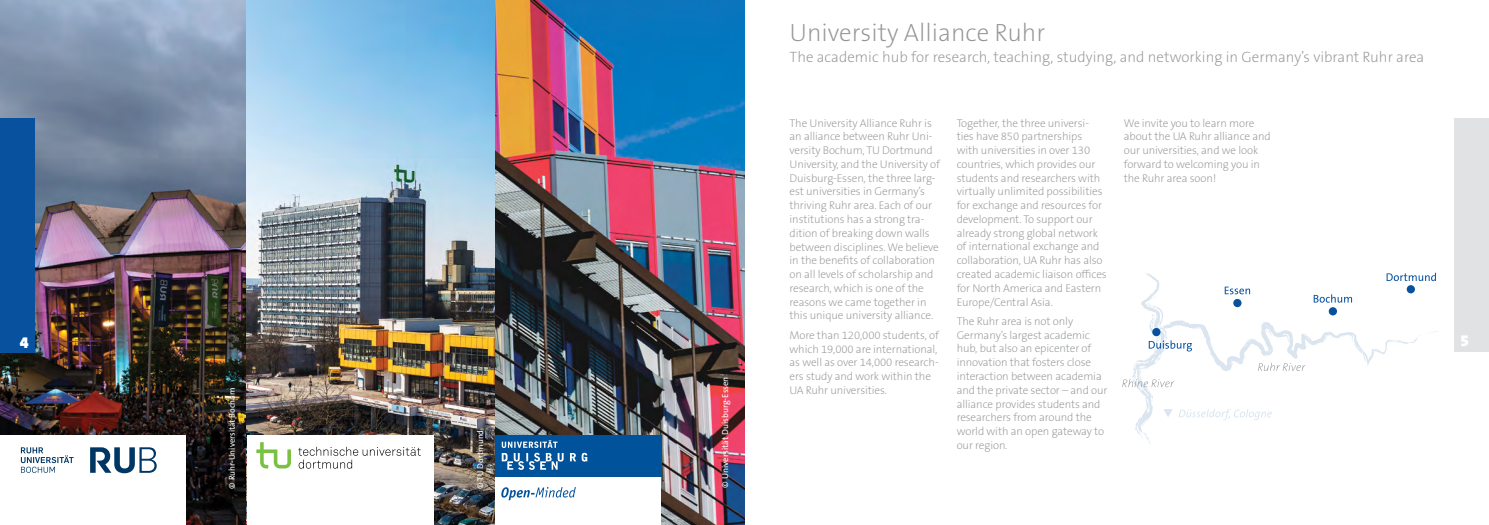
<style>
.page{position:relative;width:1489px;height:525px;background:#fff}
.page>*{position:absolute;margin:0;border:0;box-sizing:border-box;transform-origin:0 0}
.t1{font:200 25px "The Sans B W2";color:#939598}
.t2{font:900 16.25px "The Sans B W9";color:#fff}
.t3{font:200 15px "The Sans B W2";color:#939598}
.t4{font:200 11.25px/13.8px "The Sans B W2";letter-spacing:-.01em;color:#939598}
.t5{font:8.75px "The Sans B W5 Plain";color:#fff}
.t6{font:8.5px "The Sans B W5 Plain";color:#fff}
</style>
<div class="page">
<svg style="left:1122px;top:272px;width:316px;height:172px"></svg>
<img style="left:0;top:0;width:744px;height:524px">
<div style="left:0;top:435px;width:185px;height:89px;background:#fff"></div>
<svg style="left:90px;top:447px;width:67px;height:26px"></svg>
<svg style="left:21px;top:447px;width:53px;height:25px"></svg>
<div style="left:247px;top:435px;width:186px;height:89px;background:#fff"></div>
<svg style="left:256px;top:442px;width:35px;height:26px"></svg>
<svg style="left:298px;top:446px;width:123px;height:22px"></svg>
<div style="left:495px;top:435px;width:166px;height:89px;background:#fff"></div>
<svg style="left:501px;top:487px;width:75px;height:13px"></svg>
<div style="left:495px;top:435px;width:166px;height:42px;background:#00539b"></div>
<svg style="left:501px;top:440px;width:86px;height:29px"></svg>
<div style="left:0;top:118px;width:34px;height:234px;background:#07519f"></div>
<div style="left:1454px;top:118px;width:34px;height:234px;background:#e1e2e3"></div>
<h1 class="t1" style="left:789px;top:17px;width:257px">University Alliance Ruhr</h1>
<h3 class="t3" style="left:789px;top:48px;width:636px">The academic hub for research, teaching, studying, and networking in Germany’s vibrant Ruhr area</h3>
<p class="t4" style="left:1123px;top:116px;width:148px">We invite you to learn more about the UA Ruhr alliance and our universities, and we look forward to welcoming you in the Ruhr area soon!</p>
<p class="t4" style="left:956px;top:116px;width:152px">Together, the three universi&shy;ties have 850 partnerships with universities in over 130 countries, which provides our students and researchers with virtually unlimited possibilities for exchange and resources for development. To support our already strong global network of international exchange and collaboration, UA Ruhr has also created academic liaison offices for North America and Eastern<br>Europe/Central Asia.</p>
<p class="t4" style="left:956px;top:314px;width:152px">The Ruhr area is not only<br>Germany’s largest academic hub, but also an epicenter of innovation that fosters close interaction between academia and the private sector – and our alliance provides students and researchers from around the world with an open gateway to our region.</p>
<p class="t4" style="left:789px;top:116px;width:152px">The University Alliance Ruhr is an alliance between Ruhr Uni&shy;versity Bochum, TU Dortmund<br>University, and the University of<br>Duisburg-Essen, the three larg&shy;est universities in Germany’s thriving Ruhr area. Each of our institutions has a strong tra&shy;dition of breaking down walls between disciplines. We believe in the benefits of collaboration on all levels of scholarship and research, which is one of the reasons we came together in this unique university alliance.</p>
<p class="t4" style="left:789px;top:328px;width:151px">More than 120,000 students, of which 19,000 are international, as well as over 14,000 research&shy;ers study and work within the<br>UA Ruhr universities.</p>
<h2 class="t2" style="left:20px;top:332px;width:10px">4</h2>
<h2 class="t2" style="left:1459px;top:330px;width:10px">5</h2>
<p class="t5" style="left:719px;top:487px;width:113px;rotate:-90deg">© Universität Duisburg-Essen</p>
<p class="t6" style="left:226px;top:488px;width:103px;rotate:-90deg">© Ruhr-Universität Bochum</p>
<p class="t6" style="left:475px;top:488px;width:60px;rotate:-90deg">© TU Dortmund</p>
</div>
